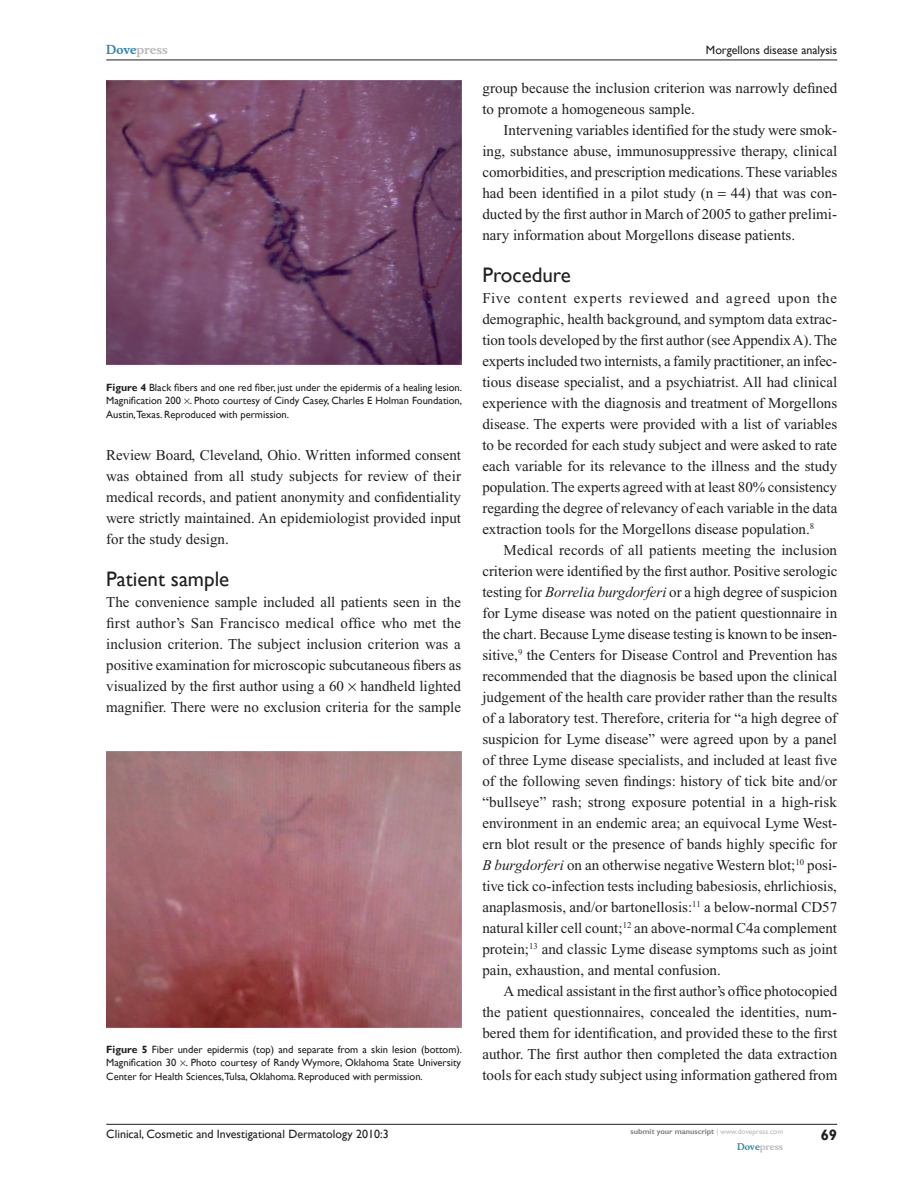
<style>
.page{position:relative;width:918px;height:1188px;background:#fff}
.page>*{position:absolute;margin:0;border:0;box-sizing:border-box;transform-origin:0 0}
.t1{font:21px "Gill Sans";color:#231f20}
.t2{font:15px/21px "Times New Roman";color:#231f20;text-align:justify}
.t3{font:700 15px "Gill Sans";color:#231f20}
.t4{font:12px "Gill Sans";color:#231f20}
.t5{font:700 12px "Musee";color:#b8b9bc}
.t6{font:10.5px/13.5px "Gill Sans";color:#231f20;text-align:justify}
.t7{font:700 9px "Musee";color:#b8b9bc}
.t8{font:700 7.5px "Gill Sans";color:#808285}
.s1{color:#3485ae}
.s2{font-weight:700}
.s3{font-style:italic}
.s4{font-weight:400;color:#b8b9bc}
</style>
<div class="page">
<hr style="left:106px;top:1124px;width:731px;height:1px;background:#231f20">
<hr style="left:106px;top:60px;width:731px;height:1px;background:#231f20">
<img style="left:106px;top:81px;width:355px;height:284px">
<img style="left:106px;top:751px;width:355px;height:276px">
<p class="t5" style="left:106px;top:43px;width:63px"><span class="s1">Dove</span>press</p>
<p class="t4" style="left:706px;top:43px;width:133px">Morgellons disease analysis</p>
<p class="t6" style="left:106px;top:381px;width:357px"><span class="s2">Figure 4</span> Black fibers and one red fiber, just under the epidermis of a healing lesion.<br>Magnification 200 . Photo courtesy of Cindy Casey, Charles E Holman Foundation, Austin,Texas. Reproduced with permission.</p>
<p class="t2" style="left:106px;top:445px;width:356px">Review Board, Cleveland, Ohio. Written informed consent was obtained from all study subjects for review of their medical records, and patient anonymity and confidentiality were strictly maintained. An epidemiologist provided input for the study design.</p>
<h1 class="t1" style="left:106px;top:567px;width:125px">Patient sample</h1>
<p class="t2" style="left:106px;top:592px;width:357px">The convenience sample included all patients seen in the first author’s San Francisco medical office who met the inclusion criterion. The subject inclusion criterion was a positive examination for microscopic subcutaneous fibers as visualized by the first author using a 60 handheld lighted magnifier. There were no exclusion criteria for the sample</p>
<p class="t6" style="left:106px;top:1042px;width:357px"><span class="s2">Figure 5</span> Fiber under epidermis (top) and separate from a skin lesion (bottom).<br>Magnification 30 . Photo courtesy of Randy Wymore, Oklahoma State University Center for Health Sciences,Tulsa, Oklahoma. Reproduced with permission.</p>
<p class="t2" style="left:482px;top:77px;width:356px">group because the inclusion criterion was narrowly defined to promote a homogeneous sample.</p>
<p class="t2" style="left:482px;top:119px;width:356px;text-indent:21px">Intervening variables identified for the study were smok&shy;ing, substance abuse, immunosuppressive therapy, clinical comorbidities, and prescription medications. These variables had been identified in a pilot study (n 44) that was con&shy;ducted by the first author in March of 2005 to gather prelimi&shy;nary information about Morgellons disease patients.</p>
<h1 class="t1" style="left:482px;top:262px;width:90px">Procedure</h1>
<p class="t2" style="left:482px;top:287px;width:357px">Five content experts reviewed and agreed upon the demographic, health background, and symptom data extrac&shy;tion tools developed by the first author (see Appendix A). The experts included two internists, a family practitioner, an infec&shy;tious disease specialist, and a psychiatrist. All had clinical experience with the diagnosis and treatment of Morgellons disease. The experts were provided with a list of variables to be recorded for each study subject and were asked to rate each variable for its relevance to the illness and the study population. The experts agreed with at least 80% consistency regarding the degree of relevancy of each variable in the data extraction tools for the Morgellons disease population.<sup>8</sup></p>
<p class="t2" style="left:482px;top:539px;width:357px;text-indent:21px">Medical records of all patients meeting the inclusion criterion were identified by the first author. Positive serologic testing for <span class="s3">Borrelia burgdorferi</span> or a high degree of suspicion for Lyme disease was noted on the patient questionnaire in the chart. Because Lyme disease testing is known to be insen&shy;sitive,<sup>9</sup> the Centers for Disease Control and Prevention has recommended that the diagnosis be based upon the clinical judgement of the health care provider rather than the results of a laboratory test. Therefore, criteria for “a high degree of suspicion for Lyme disease” were agreed upon by a panel of three Lyme disease specialists, and included at least five of the following seven findings: history of tick bite and/or “bullseye” rash; strong exposure potential in a high-risk environment in an endemic area; an equivocal Lyme West&shy;ern blot result or the presence of bands highly specific for <span class="s3">B burgdorferi</span> on an otherwise negative Western blot;<sup>10</sup> posi&shy;tive tick co-infection tests including babesiosis, ehrlichiosis, anaplasmosis, and/or bartonellosis:<sup>11</sup> a below-normal CD57 natural killer cell count;<sup>12</sup> an above-normal C4a complement protein;<sup>13</sup> and classic Lyme disease symptoms such as joint pain, exhaustion, and mental confusion.</p>
<p class="t2" style="left:482px;top:980px;width:357px;text-indent:21px">A medical assistant in the first author’s office photocopied the patient questionnaires, concealed the identities, num&shy;bered them for identification, and provided these to the first author. The first author then completed the data extraction tools for each study subject using information gathered from</p>
<p class="t4" style="left:106px;top:1127px;width:284px">Clinical, Cosmetic and Investigational Dermatology 2010:3</p>
<p class="t3" style="left:821px;top:1126px;width:18px">69</p>
<p class="t8" style="left:631px;top:1127px;width:154px">submit your manuscript <span class="s4">| www.dovepress.com</span></p>
<p class="t7" style="left:737px;top:1141px;width:48px"><span class="s1">Dove</span>press</p>
</div>
